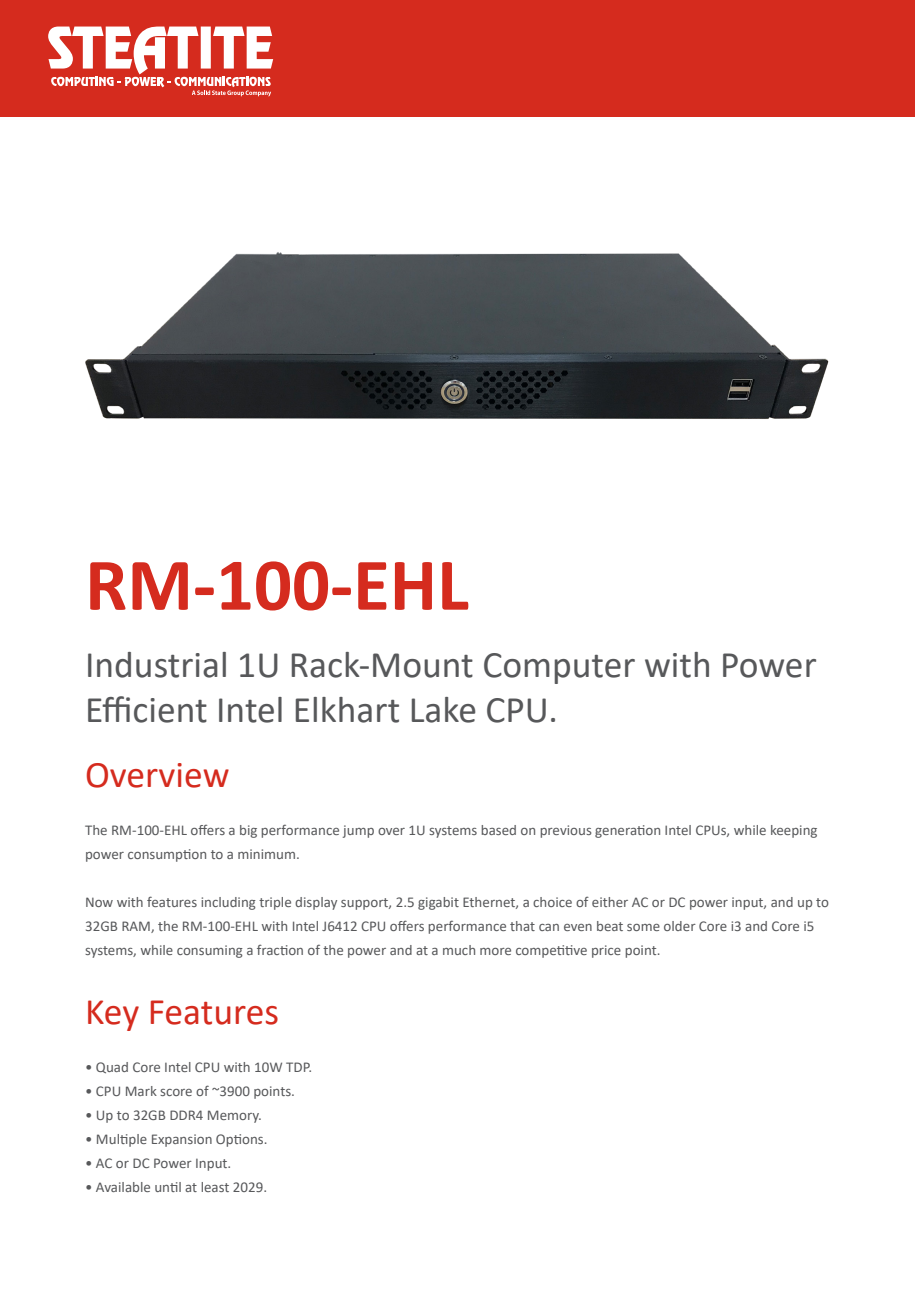
<style>
.page{position:relative;width:915px;height:1297px;background:#fff}
.page>*{position:absolute;margin:0;border:0;box-sizing:border-box;transform-origin:0 0}
.t1{font:700 75px "Calibri";color:#d52b1e}
.t2{font:37.5px/45px "Calibri";color:#57585a}
.t3{font:37.5px "Calibri";color:#d52b1e}
.t4{font:15px/24px "Calibri";color:#57585a}
</style>
<div class="page">
<img style="left:85px;top:252px;width:744px;height:167px">
<div style="left:0;top:0;width:914px;height:117px;background:#d52b1e"></div>
<svg style="left:48px;top:27px;width:225px;height:69px"></svg>
<p class="t1" style="left:85px;top:532px;width:385px">RM-100-EHL</p>
<p class="t2" style="left:85px;top:641px;width:733px">Industrial 1U Rack-Mount Computer with Power<br>Efficient Intel Elkhart Lake CPU.</p>
<p class="t3" style="left:85px;top:748px;width:146px">Overview</p>
<p class="t4" style="left:85px;top:818px;width:733px">The RM-100-EHL offers a big performance jump over 1U systems based on previous generation Intel CPUs, while keeping power consumption to a minimum.</p>
<p class="t4" style="left:85px;top:890px;width:745px">Now with features including triple display support, 2.5 gigabit Ethernet, a choice of either AC or DC power input, and up to<br>32GB RAM, the RM-100-EHL with Intel J6412 CPU offers performance that can even beat some older Core i3 and Core i5 systems, while consuming a fraction of the power and at a much more competitive price point.</p>
<p class="t3" style="left:85px;top:985px;width:195px">Key Features</p>
<p class="t4" style="left:85px;top:1055px;width:229px">• Quad Core Intel CPU with 10W TDP.</p>
<p class="t4" style="left:85px;top:1079px;width:211px">• CPU Mark score of ~3900 points.</p>
<p class="t4" style="left:85px;top:1103px;width:178px">• Up to 32GB DDR4 Memory.</p>
<p class="t4" style="left:85px;top:1127px;width:184px">• Multiple Expansion Options.</p>
<p class="t4" style="left:85px;top:1151px;width:148px">• AC or DC Power Input.</p>
<p class="t4" style="left:85px;top:1175px;width:183px">• Available until at least 2029.</p>
</div>
